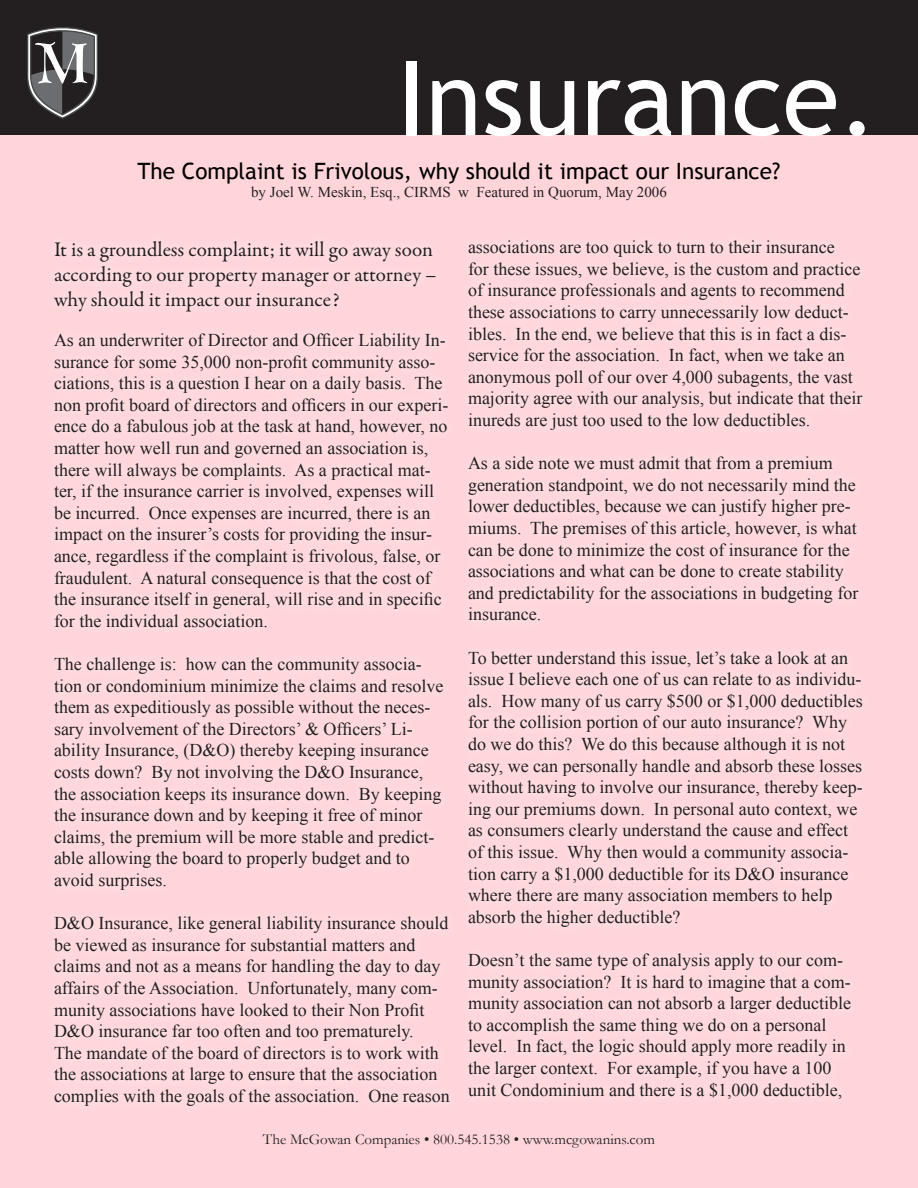
<style>
.page{position:relative;width:918px;height:1188px;background:#fff}
.page>*{position:absolute;margin:0;border:0;box-sizing:border-box;transform-origin:0 0}
.t1{font:103.5px "Trebuchet MS";color:#fff}
.t2{font:22.5px "Trebuchet MS";color:#000}
.t3{font:21px/25.2px "Garamond Premr Pro";letter-spacing:-.005em;color:#231f20}
.t4{font:18px/21.6px "Times New Roman";color:#231f20}
.t5{font:15px "Garamond";color:#231f20}
.t6{font:15px "Times New Roman";color:#231f20}
</style>
<div class="page">
<div style="left:0;top:111px;width:918px;height:1077px;background:#ffd5da"></div>
<div style="left:0;top:0;width:918px;height:135px;background:#231f20"></div>
<svg style="left:27px;top:27px;width:71px;height:92px"></svg>
<p class="t1" style="left:397px;top:38px;width:482px">Insurance.</p>
<p class="t2" style="left:138px;top:157px;width:644px">The Complaint is Frivolous, why should it impact our Insurance?</p>
<p class="t6" style="left:251px;top:181px;width:417px">by Joel W. Meskin, Esq., CIRMS w Featured in Quorum, May 2006</p>
<p class="t3" style="left:54px;top:237px;width:384px">It is a groundless complaint; it will go away soon according to our property manager or attorney – why should it impact our insurance?</p>
<p class="t4" style="left:54px;top:329px;width:396px">As an underwriter of Director and Officer Liability In&shy;surance for some 35,000 non-profit community asso&shy;ciations, this is a question I hear on a daily basis. The non profit board of directors and officers in our experi&shy;ence do a fabulous job at the task at hand, however, no matter how well run and governed an association is, there will always be complaints. As a practical mat&shy;ter, if the insurance carrier is involved, expenses will be incurred. Once expenses are incurred, there is an impact on the insurer’s costs for providing the insur&shy;ance, regardless if the complaint is frivolous, false, or fraudulent. A natural consequence is that the cost of the insurance itself in general, will rise and in specific for the individual association.</p>
<p class="t4" style="left:54px;top:653px;width:391px">The challenge is: how can the community associa&shy;tion or condominium minimize the claims and resolve them as expeditiously as possible without the neces&shy;sary involvement of the Directors’ &amp; Officers’ Li&shy;ability Insurance, (D&amp;O) thereby keeping insurance costs down? By not involving the D&amp;O Insurance, the association keeps its insurance down. By keeping the insurance down and by keeping it free of minor claims, the premium will be more stable and predict&shy;able allowing the board to properly budget and to avoid surprises.</p>
<p class="t4" style="left:54px;top:912px;width:397px">D&amp;O Insurance, like general liability insurance should be viewed as insurance for substantial matters and claims and not as a means for handling the day to day affairs of the Association. Unfortunately, many com&shy;munity associations have looked to their Non Profit D&amp;O insurance far too often and too prematurely.<br>The mandate of the board of directors is to work with the associations at large to ensure that the association complies with the goals of the association. One reason</p>
<p class="t4" style="left:468px;top:236px;width:396px">associations are too quick to turn to their insurance<br>for these issues, we believe, is the custom and practice of insurance professionals and agents to recommend these associations to carry unnecessarily low deduct&shy;ibles. In the end, we believe that this is in fact a dis&shy;service for the association. In fact, when we take an anonymous poll of our over 4,000 subagents, the vast majority agree with our analysis, but indicate that their inureds are just too used to the low deductibles.</p>
<p class="t4" style="left:468px;top:452px;width:392px">As a side note we must admit that from a premium generation standpoint, we do not necessarily mind the lower deductibles, because we can justify higher pre&shy;miums. The premises of this article, however, is what can be done to minimize the cost of insurance for the associations and what can be done to create stability and predictability for the associations in budgeting for insurance.</p>
<p class="t4" style="left:468px;top:647px;width:396px">To better understand this issue, let’s take a look at an issue I believe each one of us can relate to as individu&shy;als. How many of us carry $500 or $1,000 deductibles for the collision portion of our auto insurance? Why do we do this? We do this because although it is not easy, we can personally handle and absorb these losses without having to involve our insurance, thereby keep&shy;ing our premiums down. In personal auto context, we as consumers clearly understand the cause and effect of this issue. Why then would a community associa&shy;tion carry a $1,000 deductible for its D&amp;O insurance where there are many association members to help absorb the higher deductible?</p>
<p class="t4" style="left:468px;top:949px;width:385px">Doesn’t the same type of analysis apply to our com&shy;munity association? It is hard to imagine that a com&shy;munity association can not absorb a larger deductible to accomplish the same thing we do on a personal level. In fact, the logic should apply more readily in the larger context. For example, if you have a 100 unit Condominium and there is a $1,000 deductible,</p>
<p class="t5" style="left:263px;top:1129px;width:394px">The McGowan Companies • 800.545.1538 • www.mcgowanins.com</p>
</div>
